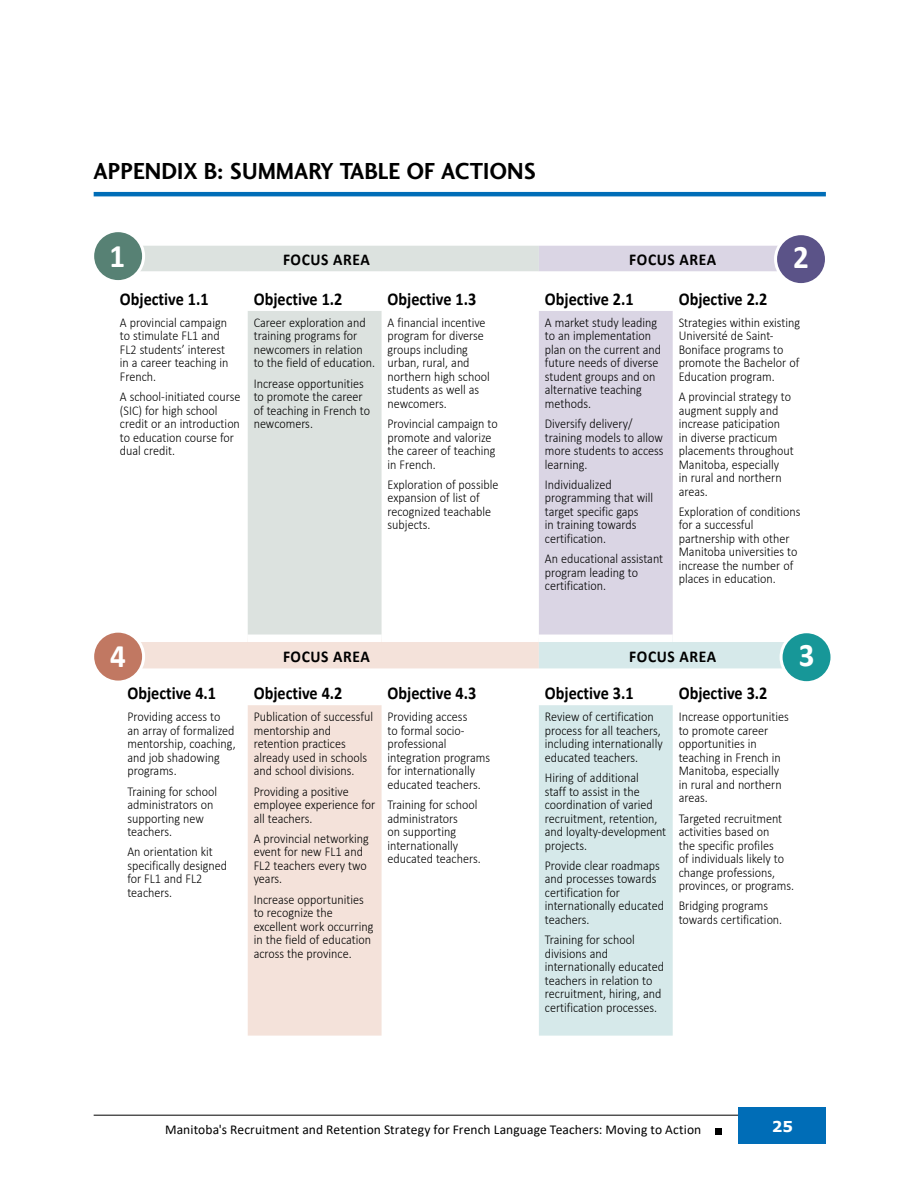
<style>
.page{position:relative;width:918px;height:1188px;background:#fff}
.page>*{position:absolute;margin:0;border:0;box-sizing:border-box;transform-origin:0 0}
.Focus_Area_Number{font:700 33px "Calibri";color:#fff;scale:.94 1}
.Header_1{font:24px "Charlotte Sans Bold Plain";color:#000;scale:.94 1}
.Objective_Title_in_A{font:700 18px "Calibri";color:#000;scale:.9 1}
.actions{font:700 18px "Calibri";color:#000;scale:.9 1}
.Objectives_Title{font:700 16.5px "Calibri";letter-spacing:.04em;color:#000;scale:.94 1}
.t1{font:700 15px "Verdana";color:#fff}
.Actions_in_Appendix{font:300 13.5px/13.5px "Calibri";color:#000;scale:.9 1}
.t2{font:13.5px "Calibri";letter-spacing:.005em;color:#000}
</style>
<div class="page">
<hr style="left:94px;top:1115px;width:721px;height:1px;background:#000">
<div style="left:738px;top:1107px;width:88px;height:37px;background:#006db7"></div>
<div style="left:715px;top:1128px;width:7px;height:7px;background:#000"></div>
<hr style="left:94px;top:192px;width:732px;height:4px;background:#006db7">
<svg style="left:141px;top:246px;width:398px;height:389px"></svg>
<svg style="left:539px;top:246px;width:238px;height:389px;fill:#dad5e4"></svg>
<svg style="left:141px;top:272px;width:636px;height:39px"></svg>
<svg style="left:141px;top:642px;width:398px;height:394px"></svg>
<svg style="left:539px;top:642px;width:245px;height:394px;fill:#d6e9ea"></svg>
<svg style="left:141px;top:669px;width:643px;height:36px"></svg>
<div style="left:93px;top:231px;width:51px;height:51px;background:#578174;border-radius:50%"></div>
<div style="left:91px;top:229px;width:54px;height:54px;border:3px solid #fff;border-radius:50%"></div>
<div style="left:776px;top:234px;width:50px;height:51px;background:#5b5388;border-radius:50%"></div>
<div style="left:774px;top:232px;width:54px;height:54px;border:3px solid #fff;border-radius:50%"></div>
<div style="left:93px;top:631px;width:51px;height:51px;background:#c17862;border-radius:50%"></div>
<div style="left:91px;top:630px;width:54px;height:54px;border:3px solid #fff;border-radius:50%"></div>
<div style="left:781px;top:632px;width:51px;height:51px;background:#179798;border-radius:50%"></div>
<div style="left:780px;top:630px;width:54px;height:54px;border:3px solid #fff;border-radius:50%"></div>
<h2 class="Header_1" style="left:94px;top:157px;width:472px">APPENDIX B: SUMMARY TABLE OF ACTIONS</h2>
<p class="Focus_Area_Number" style="left:110px;top:232px;width:18px">1</p>
<p class="Focus_Area_Number" style="left:793px;top:234px;width:18px">2</p>
<p class="Objectives_Title" style="left:283px;top:248px;width:94px">FOCUS AREA</p>
<p class="Objectives_Title" style="left:629px;top:248px;width:94px">FOCUS AREA</p>
<p class="Objective_Title_in_A" style="left:120px;top:286px;width:100px">Objective 1.1</p>
<p class="actions" style="left:254px;top:286px;width:100px">Objective 1.2</p>
<p class="actions" style="left:388px;top:286px;width:100px">Objective 1.3</p>
<p class="actions" style="left:545px;top:286px;width:100px">Objective 2.1</p>
<p class="actions" style="left:679px;top:286px;width:100px">Objective 2.2</p>
<p class="Actions_in_Appendix" style="left:120px;top:316px;width:122px">A provincial campaign to stimulate FL1 and<br>FL2 students’ interest in a career teaching in<br>French.</p>
<p class="Actions_in_Appendix" style="left:120px;top:390px;width:136px">A school-initiated course (SIC) for high school credit or an introduction to education course for dual credit.</p>
<p class="Actions_in_Appendix" style="left:388px;top:316px;width:115px">A financial incentive program for diverse groups including urban, rural, and northern high school students as well as newcomers.</p>
<p class="Actions_in_Appendix" style="left:388px;top:417px;width:124px">Provincial campaign to promote and valorize the career of teaching in French.</p>
<p class="Actions_in_Appendix" style="left:388px;top:478px;width:125px">Exploration of possible expansion of list of recognized teachable subjects.</p>
<p class="Actions_in_Appendix" style="left:254px;top:316px;width:136px">Career exploration and training programs for newcomers in relation to the field of education.</p>
<p class="Actions_in_Appendix" style="left:254px;top:376px;width:131px">Increase opportunities to promote the career of teaching in French to newcomers.</p>
<p class="Actions_in_Appendix" style="left:545px;top:316px;width:131px">A market study leading to an implementation plan on the current and future needs of diverse student groups and on alternative teaching methods.</p>
<p class="Actions_in_Appendix" style="left:545px;top:417px;width:133px">Diversify delivery/ training models to allow more students to access learning.</p>
<p class="Actions_in_Appendix" style="left:545px;top:478px;width:122px">Individualized programming that will target specific gaps<br>in training towards certification.</p>
<p class="Actions_in_Appendix" style="left:545px;top:552px;width:133px">An educational assistant program leading to certification.</p>
<p class="Actions_in_Appendix" style="left:679px;top:316px;width:136px">Strategies within existing<br>Université de Saint-<br>Boniface programs to promote the Bachelor of<br>Education program.</p>
<p class="Actions_in_Appendix" style="left:679px;top:390px;width:129px">A provincial strategy to augment supply and increase paticipation<br>in diverse practicum placements throughout<br>Manitoba, especially<br>in rural and northern areas.</p>
<p class="Actions_in_Appendix" style="left:679px;top:505px;width:137px">Exploration of conditions for a successful partnership with other<br>Manitoba universities to increase the number of places in education.</p>
<p class="Focus_Area_Number" style="left:110px;top:633px;width:18px">4</p>
<p class="Focus_Area_Number" style="left:799px;top:632px;width:18px">3</p>
<p class="Objectives_Title" style="left:283px;top:644px;width:94px">FOCUS AREA</p>
<p class="Objectives_Title" style="left:629px;top:644px;width:94px">FOCUS AREA</p>
<p class="Objective_Title_in_A" style="left:127px;top:680px;width:100px">Objective 4.1</p>
<p class="Objective_Title_in_A" style="left:254px;top:680px;width:100px">Objective 4.2</p>
<p class="Objective_Title_in_A" style="left:388px;top:680px;width:100px">Objective 4.3</p>
<p class="Objective_Title_in_A" style="left:545px;top:680px;width:100px">Objective 3.1</p>
<p class="Objective_Title_in_A" style="left:679px;top:680px;width:100px">Objective 3.2</p>
<p class="Actions_in_Appendix" style="left:127px;top:710px;width:122px">Providing access to an array of formalized mentorship, coaching, and job shadowing programs.</p>
<p class="Actions_in_Appendix" style="left:127px;top:784px;width:101px">Training for school administrators on supporting new teachers.</p>
<p class="Actions_in_Appendix" style="left:127px;top:845px;width:112px">An orientation kit specifically designed for FL1 and FL2 teachers.</p>
<p class="Actions_in_Appendix" style="left:254px;top:710px;width:134px">Publication of successful mentorship and retention practices already used in schools and school divisions.</p>
<p class="Actions_in_Appendix" style="left:254px;top:784px;width:137px">Providing a positive employee experience for all teachers.</p>
<p class="Actions_in_Appendix" style="left:254px;top:831px;width:130px">A provincial networking event for new FL1 and<br>FL2 teachers every two years.</p>
<p class="Actions_in_Appendix" style="left:254px;top:892px;width:135px">Increase opportunities to recognize the excellent work occurring in the field of education across the province.</p>
<p class="Actions_in_Appendix" style="left:545px;top:710px;width:132px">Review of certification process for all teachers, including internationally educated teachers.</p>
<p class="Actions_in_Appendix" style="left:545px;top:771px;width:136px">Hiring of additional<br>staff to assist in the coordination of varied recruitment, retention, and loyalty-development projects.</p>
<p class="Actions_in_Appendix" style="left:545px;top:858px;width:134px">Provide clear roadmaps and processes towards certification for internationally educated teachers.</p>
<p class="Actions_in_Appendix" style="left:545px;top:933px;width:134px">Training for school divisions and internationally educated teachers in relation to recruitment, hiring, and certification processes.</p>
<p class="Actions_in_Appendix" style="left:388px;top:710px;width:116px">Providing access<br>to formal socio&shy;professional integration programs for internationally educated teachers.</p>
<p class="Actions_in_Appendix" style="left:388px;top:798px;width:105px">Training for school administrators<br>on supporting internationally educated teachers.</p>
<p class="Actions_in_Appendix" style="left:679px;top:710px;width:124px">Increase opportunities to promote career opportunities in teaching in French in<br>Manitoba, especially in rural and northern areas.</p>
<p class="Actions_in_Appendix" style="left:679px;top:811px;width:130px">Targeted recruitment activities based on<br>the specific profiles<br>of individuals likely to change professions, provinces, or programs.</p>
<p class="Actions_in_Appendix" style="left:679px;top:899px;width:117px">Bridging programs towards certification.</p>
<p class="t2" style="left:165px;top:1120px;width:538px">Manitoba's Recruitment and Retention Strategy for French Language Teachers: Moving to Action</p>
<p class="t1" style="left:772px;top:1116px;width:23px">25</p>
</div>
